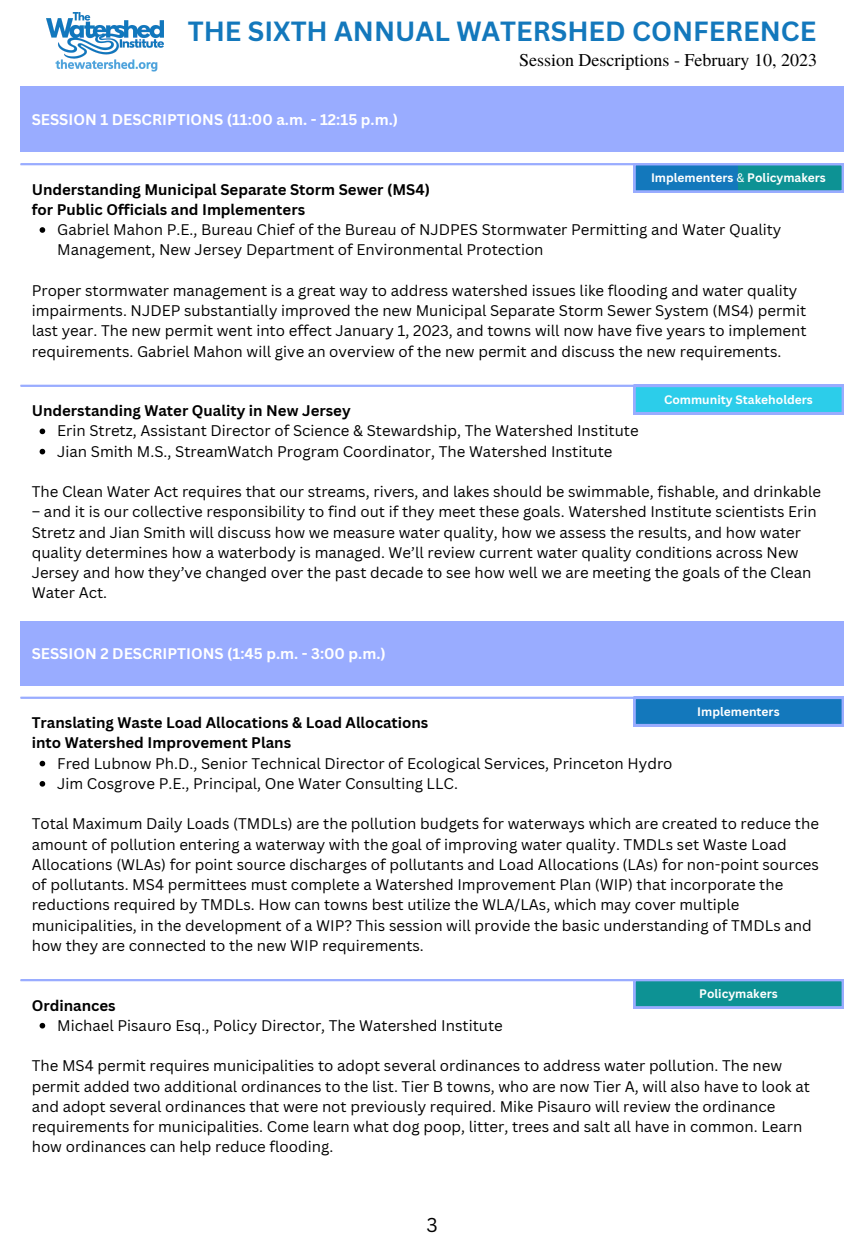
<style>
.page{position:relative;width:864px;height:1242px;background:#fff}
.page>*{position:absolute;margin:0;border:0;box-sizing:border-box;transform-origin:0 0}
.t1{font:700 27px "Canva Sans";color:#1378bc}
.t2{font:19.5px "Canva Sans";color:#000}
.t3{font:18px "Te X Gyre Termes";color:#000}
.t4{font:15px/20.2px "Canva Sans";color:#000}
.t5{font:700 15px/20.2px "Canva Sans";color:#000}
.t6{font:700 15px "Canva Sans";color:#fff}
.t7{font:700 12px "Canva Sans";color:#fff}
.s1{font-weight:400}
</style>
<div class="page">
<img style="left:47px;top:12px;width:117px;height:60px">
<div style="left:20px;top:86px;width:824px;height:66px;background:#99acff"></div>
<svg style="left:20px;top:165px;width:824px;height:290px"></svg>
<svg style="left:40px;top:227px;width:5px;height:6px"></svg>
<svg style="left:40px;top:429px;width:5px;height:5px"></svg>
<svg style="left:40px;top:449px;width:5px;height:5px"></svg>
<hr style="left:20px;top:163px;width:824px;height:2px;background:#99acff">
<hr style="left:20px;top:385px;width:824px;height:2px;background:#99acff">
<div style="left:20px;top:621px;width:824px;height:64px;background:#99acff"></div>
<svg style="left:40px;top:761px;width:5px;height:5px"></svg>
<svg style="left:40px;top:781px;width:5px;height:6px"></svg>
<svg style="left:40px;top:1023px;width:5px;height:6px"></svg>
<hr style="left:20px;top:697px;width:824px;height:2px;background:#99acff">
<hr style="left:20px;top:979px;width:824px;height:2px;background:#99acff">
<div style="left:739px;top:163px;width:105px;height:30px;background:#99acff"></div>
<svg style="left:634px;top:165px;width:208px;height:27px;background:#1c88af"></svg>
<svg style="left:634px;top:387px;width:210px;height:27px;background:#36c9ec"></svg>
<svg style="left:634px;top:699px;width:210px;height:27px;background:#207dc2"></svg>
<div style="left:634px;top:979px;width:210px;height:30px;background:#99acff"></div>
<svg style="left:635px;top:981px;width:207px;height:26px;background:#149399"></svg>
<h1 class="t1" style="left:188px;top:12px;width:630px">THE SIXTH ANNUAL WATERSHED CONFERENCE</h1>
<p class="t3" style="left:519px;top:47px;width:299px">Session Descriptions - February 10, 2023</p>
<p class="t6" style="left:32px;top:109px;width:368px">SESSION 1 DESCRIPTIONS (11:00 a.m. - 12:15 p.m.)</p>
<p class="t5" style="left:32px;top:179px;width:400px">Understanding Municipal Separate Storm Sewer (MS4) for Public Officials and Implementers</p>
<p class="t7" style="left:651px;top:169px;width:176px">Implementers <span class="s1">&amp;</span> Policymakers</p>
<p class="t4" style="left:57px;top:219px;width:726px">Gabriel Mahon P.E., Bureau Chief of the Bureau of NJDPES Stormwater Permitting and Water Quality<br>Management, New Jersey Department of Environmental Protection</p>
<p class="t4" style="left:32px;top:280px;width:776px">Proper stormwater management is a great way to address watershed issues like flooding and water quality impairments. NJDEP substantially improved the new Municipal Separate Storm Sewer System (MS4) permit last year. The new permit went into effect January 1, 2023, and towns will now have five years to implement requirements. Gabriel Mahon will give an overview of the new permit and discuss the new requirements.</p>
<p class="t5" style="left:32px;top:400px;width:320px">Understanding Water Quality in New Jersey</p>
<p class="t4" style="left:57px;top:420px;width:583px">Erin Stretz, Assistant Director of Science &amp; Stewardship, The Watershed Institute<br>Jian Smith M.S., StreamWatch Program Coordinator, The Watershed Institute</p>
<p class="t7" style="left:664px;top:391px;width:150px">Community Stakeholders</p>
<p class="t4" style="left:32px;top:481px;width:791px">The Clean Water Act requires that our streams, rivers, and lakes should be swimmable, fishable, and drinkable</p>
<p class="t4" style="left:32px;top:501px;width:787px">– and it is our collective responsibility to find out if they meet these goals. Watershed Institute scientists Erin Stretz and Jian Smith will discuss how we measure water quality, how we assess the results, and how water quality determines how a waterbody is managed. We’ll review current water quality conditions across New Jersey and how they’ve changed over the past decade to see how well we are meeting the goals of the Clean Water Act.</p>
<p class="t6" style="left:32px;top:643px;width:356px">SESSION 2 DESCRIPTIONS (1:45 p.m. - 3:00 p.m.)</p>
<p class="t5" style="left:32px;top:712px;width:398px">Translating Waste Load Allocations &amp; Load Allocations into Watershed Improvement Plans</p>
<p class="t4" style="left:57px;top:753px;width:617px">Fred Lubnow Ph.D., Senior Technical Director of Ecological Services, Princeton Hydro<br>Jim Cosgrove P.E., Principal, One Water Consulting LLC.</p>
<p class="t7" style="left:697px;top:703px;width:84px">Implementers</p>
<p class="t4" style="left:32px;top:813px;width:789px">Total Maximum Daily Loads (TMDLs) are the pollution budgets for waterways which are created to reduce the amount of pollution entering a waterway with the goal of improving water quality. TMDLs set Waste Load Allocations (WLAs) for point source discharges of pollutants and Load Allocations (LAs) for non-point sources of pollutants. MS4 permittees must complete a Watershed Improvement Plan (WIP) that incorporate the reductions required by TMDLs. How can towns best utilize the WLA/LAs, which may cover multiple municipalities, in the development of a WIP? This session will provide the basic understanding of TMDLs and how they are connected to the new WIP requirements.</p>
<p class="t5" style="left:32px;top:995px;width:85px">Ordinances</p>
<p class="t4" style="left:57px;top:1015px;width:447px">Michael Pisauro Esq., Policy Director, The Watershed Institute</p>
<p class="t7" style="left:699px;top:985px;width:80px">Policymakers</p>
<p class="t4" style="left:32px;top:1055px;width:780px">The MS4 permit requires municipalities to adopt several ordinances to address water pollution. The new permit added two additional ordinances to the list. Tier B towns, who are now Tier A, will also have to look at and adopt several ordinances that were not previously required. Mike Pisauro will review the ordinance requirements for municipalities. Come learn what dog poop, litter, trees and salt all have in common. Learn how ordinances can help reduce flooding.</p>
<h2 class="t2" style="left:426px;top:1211px;width:13px">3</h2>
</div>
